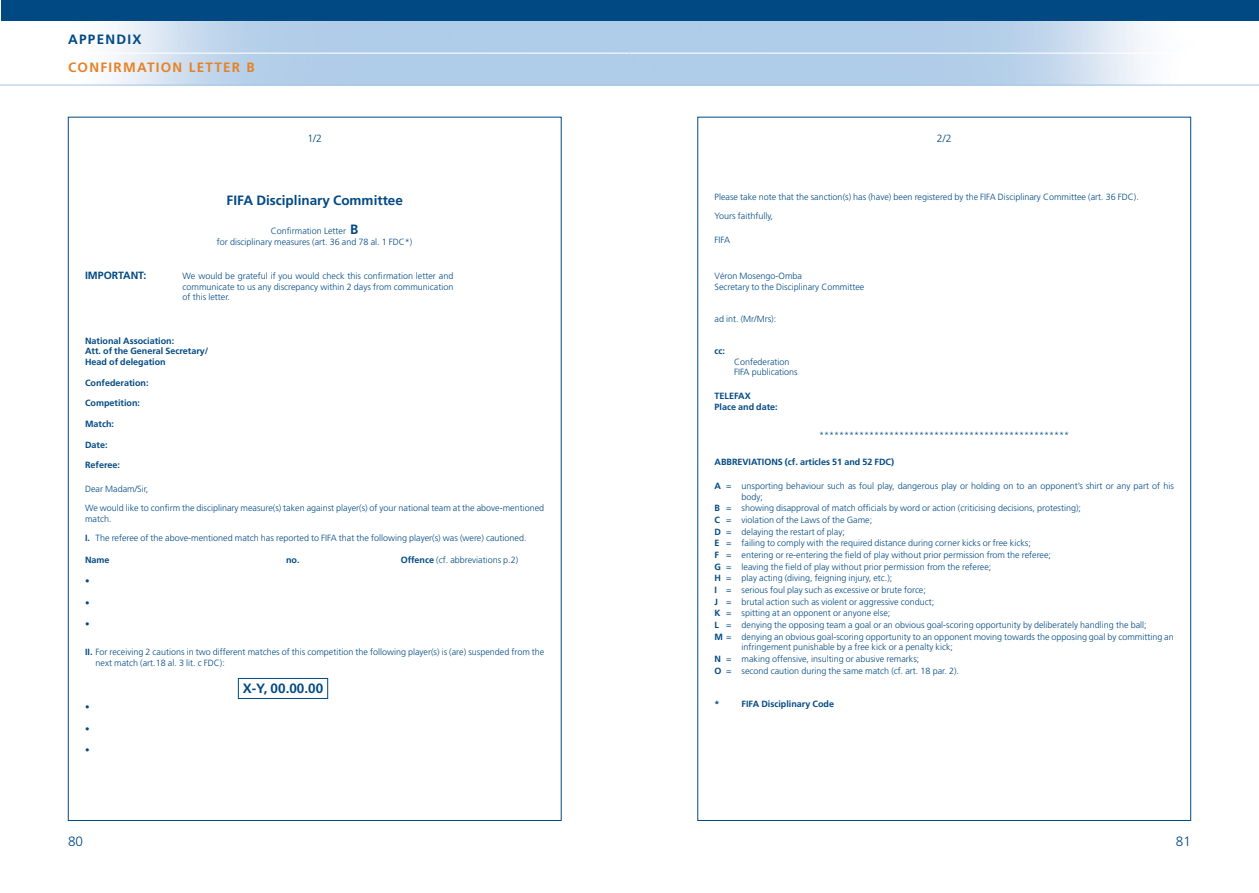
<style>
.page{position:relative;width:1259px;height:893px;background:#fff}
.page>*{position:absolute;margin:0;border:0;box-sizing:border-box;transform-origin:0 0}
.t1{font:700 13.5px "Frutiger";color:#004983}
.t2{font:700 13.5px "Frutiger";letter-spacing:.095em;color:#e68225}
.t3{font:700 13.5px "Frutiger";letter-spacing:.095em;color:#004983}
.t4{font:300 13.5px "Frutiger";color:#004983}
.t5{font:700 10.5px "Frutiger";color:#004983}
.t6{font:300 10.5px "Frutiger";color:#004983}
.t7{font:300 9px/10.8px "Frutiger";color:#004983}
.t8{font:700 9px/10.8px "Frutiger";color:#004983}
.s1{font-weight:700;font-size:13.5px}
.s2{font-weight:700}
</style>
<div class="page">
<div style="left:1px;top:0;width:628px;height:21px;background:#004983"></div>
<hr style="left:1px;top:85px;width:628px;height:1px;background:#aac9e6">
<div style="left:629px;top:0;width:630px;height:21px;background:#004983"></div>
<hr style="left:629px;top:85px;width:630px;height:1px;background:#aac9e6">
<div style="left:238px;top:678px;width:90px;height:21px;border:1px solid #004983"></div>
<h1 class="t3" style="left:68px;top:34px;width:75px">APPENDIX</h1>
<h1 class="t2" style="left:68px;top:61px;width:188px">CONFIRMATION LETTER B</h1>
<p class="t6" style="left:307px;top:134px;width:16px">1/2</p>
<h1 class="t1" style="left:227px;top:195px;width:178px">FIFA Disciplinary Committee</h1>
<p class="t7" style="left:217px;top:226px;width:197px;text-align:center">Confirmation Letter <span class="s1">B<br></span>for disciplinary measures (art. 36 and 78 al. 1 FDC*)</p>
<p class="t5" style="left:85px;top:271px;width:63px">IMPORTANT:</p>
<p class="t7" style="left:183px;top:271px;width:272px;text-align:justify">We would be grateful if you would check this confirmation letter and communicate to us any discrepancy within 2 days from communication of this letter.</p>
<p class="t8" style="left:85px;top:336px;width:125px">National Association:<br>Att. of the General Secretary/<br>Head of delegation</p>
<p class="t8" style="left:85px;top:378px;width:65px">Confederation:</p>
<p class="t8" style="left:85px;top:398px;width:56px">Competition:</p>
<p class="t8" style="left:85px;top:419px;width:30px">Match:</p>
<p class="t8" style="left:85px;top:440px;width:24px">Date:</p>
<p class="t8" style="left:85px;top:460px;width:36px">Referee:</p>
<p class="t7" style="left:85px;top:479px;width:461px;line-height:19.4px">Dear Madam/Sir,<br>We would like to confirm the disciplinary measure(s) taken against player(s) of your national team at the above-mentioned</p>
<p class="t7" style="left:85px;top:510px;width:443px;line-height:19.4px">match.<br><span class="s2">I.</span> The referee of the above-mentioned match has reported to FIFA that the following player(s) was (were) cautioned.</p>
<p class="t8" style="left:85px;top:555px;width:26px">Name</p>
<p class="t8" style="left:286px;top:555px;width:15px">no.</p>
<p class="t7" style="left:401px;top:555px;width:119px"><span class="s2">Offence</span> (cf. abbreviations p.2)</p>
<p class="t7" style="left:85px;top:576px;width:6px">•</p>
<p class="t7" style="left:85px;top:598px;width:6px">•</p>
<p class="t7" style="left:85px;top:619px;width:6px">•</p>
<p class="t7" style="left:96px;top:647px;width:450px;text-indent:-11px"><span class="s2">II.</span> For receiving 2 cautions in two different matches of this competition the following player(s) is (are) suspended from the next match (art.18 al. 3 lit. c FDC):</p>
<p class="t7" style="left:85px;top:702px;width:6px">•</p>
<p class="t7" style="left:85px;top:724px;width:6px">•</p>
<p class="t7" style="left:85px;top:745px;width:6px">•</p>
<h1 class="t1" style="left:243px;top:683px;width:82px">X-Y, 00.00.00</h1>
<p class="t6" style="left:937px;top:134px;width:16px">2/2</p>
<p class="t7" style="left:714px;top:188px;width:426px;line-height:19.4px">Please take note that the sanction(s) has (have) been registered by the FIFA Disciplinary Committee (art. 36 FDC).<br>Yours faithfully,</p>
<p class="t7" style="left:714px;top:235px;width:17px">FIFA</p>
<p class="t7" style="left:714px;top:271px;width:151px">Véron Mosengo-Omba<br>Secretary to the Disciplinary Committee</p>
<p class="t7" style="left:714px;top:314px;width:63px">ad int. (Mr/Mrs):</p>
<p class="t8" style="left:714px;top:346px;width:12px">cc:</p>
<p class="t7" style="left:734px;top:357px;width:65px">Confederation<br>FIFA publications</p>
<p class="t8" style="left:714px;top:391px;width:65px">TELEFAX<br>Place and date:</p>
<p class="t7" style="left:819px;top:430px;width:252px">**************************************************</p>
<p class="t8" style="left:714px;top:458px;width:181px">ABBREVIATIONS (cf. articles 51 and 52 FDC)</p>
<p class="t7" style="left:714px;top:481px;width:461px"><span class="s2">A</span> = unsporting behaviour such as foul play, dangerous play or holding on to an opponent’s shirt or any part of his</p>
<p class="t7" style="left:741px;top:492px;width:23px">body;</p>
<p class="t7" style="left:714px;top:504px;width:368px"><span class="s2">B</span> = showing disapproval of match officials by word or action (criticising decisions, protesting);</p>
<p class="t7" style="left:714px;top:515px;width:159px"><span class="s2">C</span> = violation of the Laws of the Game;</p>
<p class="t7" style="left:714px;top:527px;width:132px"><span class="s2">D</span> = delaying the restart of play;</p>
<p class="t7" style="left:714px;top:539px;width:318px"><span class="s2">E</span> = failing to comply with the required distance during corner kicks or free kicks;</p>
<p class="t7" style="left:714px;top:550px;width:338px"><span class="s2">F</span> = entering or re-entering the field of play without prior permission from the referee;</p>
<p class="t7" style="left:714px;top:562px;width:278px"><span class="s2">G</span> = leaving the field of play without prior permission from the referee;</p>
<p class="t7" style="left:714px;top:573px;width:179px"><span class="s2">H</span> = play acting (diving, feigning injury, etc.);</p>
<p class="t7" style="left:714px;top:585px;width:213px"><span class="s2">I</span> = serious foul play such as excessive or brute force;</p>
<p class="t7" style="left:714px;top:597px;width:221px"><span class="s2">J</span> = brutal action such as violent or aggressive conduct;</p>
<p class="t7" style="left:714px;top:608px;width:177px"><span class="s2">K</span> = spitting at an opponent or anyone else;</p>
<p class="t7" style="left:714px;top:620px;width:434px"><span class="s2">L</span> = denying the opposing team a goal or an obvious goal-scoring opportunity by deliberately handling the ball;</p>
<p class="t7" style="left:714px;top:632px;width:461px"><span class="s2">M</span> = denying an obvious goal-scoring opportunity to an opponent moving towards the opposing goal by committing an</p>
<p class="t7" style="left:741px;top:643px;width:213px">infringement punishable by a free kick or a penalty kick;</p>
<p class="t7" style="left:714px;top:654px;width:206px"><span class="s2">N</span> = making offensive, insulting or abusive remarks;</p>
<p class="t7" style="left:714px;top:666px;width:246px"><span class="s2">O</span> = second caution during the same match (cf. art. 18 par. 2).</p>
<p class="t8" style="left:714px;top:699px;width:7px">*</p>
<p class="t8" style="left:741px;top:699px;width:94px">FIFA Disciplinary Code</p>
<h1 class="t4" style="left:68px;top:836px;width:17px">80</h1>
<h1 class="t4" style="left:1175px;top:836px;width:17px">81</h1>
</div>
